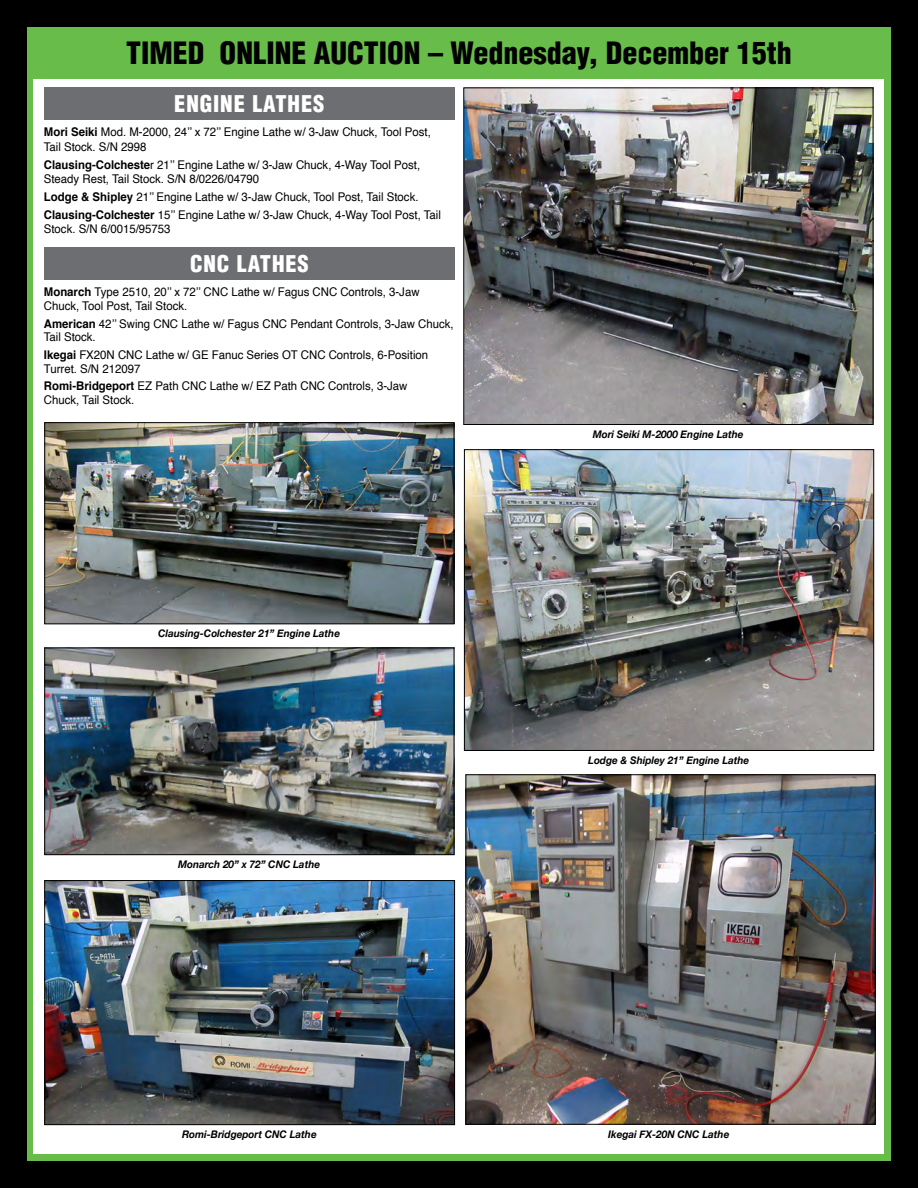
<style>
.page{position:relative;width:918px;height:1188px;background:#000}
.page>*{position:absolute;margin:0;border:0;box-sizing:border-box;transform-origin:0 0}
.t1{font:900 condensed 30px "Helvetica";color:#000}
.t2{font:900 condensed 22.5px "Helvetica";letter-spacing:.04em;color:#fff}
.t3{font:12px/13.5px "Helvetica";color:#000;scale:.95 1}
.t4{font:italic 700 10.5px "Helvetica Neue";color:#000;scale:.95 1}
.s1{font-weight:700}
</style>
<div class="page">
<div style="left:27px;top:27px;width:864px;height:1134px;background:#68bd4a"></div>
<div style="left:34px;top:79px;width:850px;height:1075px;background:#fff"></div>
<img style="left:465px;top:89px;width:406px;height:334px">
<div style="left:463px;top:87px;width:410px;height:338px;border:1px solid #000"></div>
<img style="left:466px;top:451px;width:406px;height:298px">
<div style="left:464px;top:449px;width:410px;height:302px;border:1px solid #000"></div>
<div style="left:44px;top:87px;width:410px;height:33px;background:#6d6e71"></div>
<div style="left:44px;top:248px;width:411px;height:32px;background:#6d6e71"></div>
<img style="left:46px;top:424px;width:406px;height:198px">
<div style="left:44px;top:422px;width:410px;height:202px;border:1px solid #000"></div>
<img style="left:468px;top:776px;width:406px;height:347px">
<div style="left:466px;top:774px;width:410px;height:351px;border:1px solid #000"></div>
<img style="left:46px;top:650px;width:406px;height:203px">
<div style="left:44px;top:648px;width:410px;height:207px;border:1px solid #000"></div>
<img style="left:46px;top:882px;width:407px;height:241px">
<div style="left:44px;top:880px;width:411px;height:245px;border:1px solid #000"></div>
<h1 class="t1" style="left:126px;top:34px;width:667px">TIMED ONLINE AUCTION – Wednesday, December 15th</h1>
<h2 class="t2" style="left:174px;top:89px;width:152px">ENGINE LATHES</h2>
<p class="t3" style="left:44px;top:125px;width:409px;line-height:14.2px"><span class="s1">Mori Seiki</span> Mod. M-2000, 24’’ x 72’’ Engine Lathe w/ 3-Jaw Chuck, Tool Post,<br>Tail Stock. S/N 2998</p>
<p class="t3" style="left:44px;top:158px;width:398px;line-height:14.2px"><span class="s1">Clausing-Colcheste</span>r 21’’ Engine Lathe w/ 3-Jaw Chuck, 4-Way Tool Post,<br>Steady Rest, Tail Stock. S/N 8/0226/04790</p>
<p class="t3" style="left:44px;top:188px;width:419px;line-height:17.9px"><span class="s1">Lodge &amp; Shipley</span> 21’’ Engine Lathe w/ 3-Jaw Chuck, Tool Post, Tail Stock.<br><span class="s1">Clausing-Colchester</span> 15’’ Engine Lathe w/ 3-Jaw Chuck, 4-Way Tool Post, Tail</p>
<p class="t3" style="left:44px;top:222px;width:135px">Stock. S/N 6/0015/95753</p>
<h2 class="t2" style="left:190px;top:249px;width:120px">CNC LATHES</h2>
<p class="t3" style="left:44px;top:286px;width:397px"><span class="s1">Monarch</span> Type 2510, 20’’ x 72’’ CNC Lathe w/ Fagus CNC Controls, 3-Jaw<br>Chuck, Tool Post, Tail Stock.</p>
<p class="t3" style="left:44px;top:317px;width:433px"><span class="s1">American</span> 42’’ Swing CNC Lathe w/ Fagus CNC Pendant Controls, 3-Jaw Chuck,<br>Tail Stock.</p>
<p class="t3" style="left:44px;top:348px;width:406px"><span class="s1">Ikegai</span> FX20N CNC Lathe w/ GE Fanuc Series OT CNC Controls, 6-Position<br>Turret. S/N 212097</p>
<p class="t3" style="left:44px;top:380px;width:384px"><span class="s1">Romi-Bridgeport</span> EZ Path CNC Lathe w/ EZ Path CNC Controls, 3-Jaw<br>Chuck, Tail Stock.</p>
<p class="t4" style="left:158px;top:625px;width:193px">Clausing-Colchester 21” Engine Lathe</p>
<p class="t4" style="left:178px;top:856px;width:151px">Monarch 20” x 72” CNC Lathe</p>
<p class="t4" style="left:593px;top:426px;width:160px">Mori Seiki M-2000 Engine Lathe</p>
<p class="t4" style="left:588px;top:752px;width:171px">Lodge &amp; Shipley 21” Engine Lathe</p>
<p class="t4" style="left:182px;top:1126px;width:143px">Romi-Bridgeport CNC Lathe</p>
<p class="t4" style="left:608px;top:1126px;width:129px">Ikegai FX-20N CNC Lathe</p>
</div>
